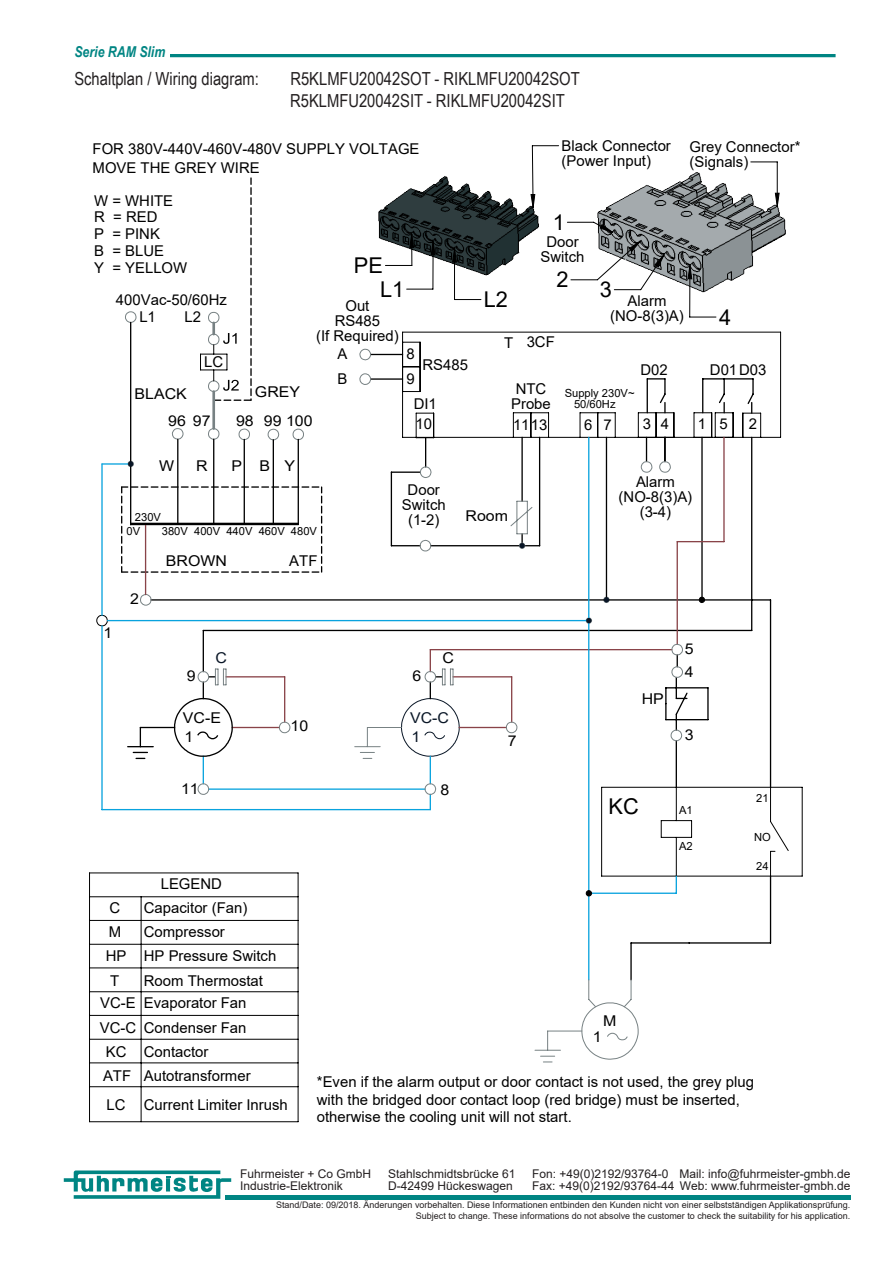
<style>
.page{position:relative;width:893px;height:1263px;background:#fff}
.page>*{position:absolute;margin:0;border:0;box-sizing:border-box;transform-origin:0 0}
.t1{font:21.75px "Arial";color:#000}
.t2{font:18px/21.3px "Arial Narrow";color:#231f20}
.t3{font:italic 700 15px "Arial Narrow";color:#008583}
.t4{font:14.85px/14.9px "Arial";color:#000}
.t5{font:14.85px "Arial";color:#000;scale:1.07 1}
.t6{font:14.85px/19px "Arial";color:#091626;scale:1.07 1}
.t7{font:12px/12px "Arial";color:#231f20}
.t8{font:11.1px/14.5px "Arial";color:#000}
.t9{font:9px/10.8px "Arial";color:#231f20;text-align:right}
</style>
<div class="page">
<hr style="left:77px;top:54px;width:759px;height:3px;background:#008583">
<hr style="left:225px;top:1195px;width:625px;height:4px;background:#008583">
<svg style="left:64px;top:1170px;width:167px;height:29px"></svg>
<div style="left:74px;top:46px;width:96px;height:19px;background:#fff"></div>
<img style="left:597px;top:161px;width:189px;height:124px">
<img style="left:378px;top:176px;width:161px;height:65px">
<svg style="left:96px;top:615px;width:12px;height:12px"></svg>
<svg style="left:402px;top:331px;width:401px;height:546px"></svg>
<svg style="left:150px;top:353px;width:622px;height:616px"></svg>
<hr style="left:677px;top:541px;width:47px;height:1px;background:#894348">
<hr style="left:723px;top:437px;width:2px;height:105px;background:#894348">
<hr style="left:107px;top:620px;width:482px;height:1px;background:#09a3de">
<hr style="left:102px;top:809px;width:328px;height:1px;background:#09a3de">
<hr style="left:101px;top:626px;width:2px;height:184px;background:#09a3de">
<hr style="left:101px;top:464px;width:2px;height:151px;background:#09a3de">
<svg style="left:173px;top:697px;width:24px;height:87px"></svg>
<svg style="left:197px;top:348px;width:487px;height:712px"></svg>
<hr style="left:140px;top:727px;width:35px;height:1px;background:#000">
<svg style="left:128px;top:727px;width:25px;height:32px"></svg>
<svg style="left:510px;top:500px;width:122px;height:563px"></svg>
<svg style="left:585px;top:596px;width:121px;height:301px"></svg>
<svg style="left:519px;top:543px;width:6px;height:5px"></svg>
<svg style="left:125px;top:311px;width:180px;height:295px"></svg>
<hr style="left:130px;top:322px;width:1px;height:203px;background:#000">
<hr style="left:298px;top:439px;width:1px;height:84px;background:#000">
<hr style="left:244px;top:439px;width:1px;height:84px;background:#000">
<hr style="left:213px;top:439px;width:1px;height:84px;background:#000">
<hr style="left:273px;top:440px;width:1px;height:83px;background:#000">
<hr style="left:177px;top:439px;width:1px;height:84px;background:#000">
<svg style="left:121px;top:486px;width:201px;height:87px"></svg>
<hr style="left:145px;top:525px;width:1px;height:69px;background:#894348">
<hr style="left:212px;top:391px;width:3px;height:38px;background:#778183">
<hr style="left:102px;top:463px;width:29px;height:2px;background:#09a3de">
<hr style="left:131px;top:523px;width:167px;height:2px;background:#000">
<svg style="left:128px;top:461px;width:5px;height:6px"></svg>
<svg style="left:200px;top:178px;width:52px;height:223px"></svg>
<hr style="left:89px;top:873px;width:1px;height:249px;background:#000">
<hr style="left:90px;top:1121px;width:208px;height:1px;background:#000">
<hr style="left:298px;top:873px;width:1px;height:249px;background:#000">
<hr style="left:90px;top:872px;width:208px;height:1px;background:#000">
<hr style="left:141px;top:897px;width:1px;height:225px;background:#000">
<hr style="left:90px;top:920px;width:208px;height:1px;background:#000">
<hr style="left:90px;top:944px;width:208px;height:1px;background:#000">
<hr style="left:90px;top:967px;width:208px;height:1px;background:#000">
<hr style="left:90px;top:991px;width:208px;height:1px;background:#000">
<hr style="left:90px;top:1015px;width:208px;height:1px;background:#000">
<hr style="left:90px;top:1039px;width:208px;height:1px;background:#000">
<hr style="left:90px;top:1062px;width:208px;height:1px;background:#000">
<hr style="left:90px;top:1086px;width:208px;height:1px;background:#000">
<hr style="left:90px;top:896px;width:208px;height:1px;background:#000">
<svg style="left:751px;top:161px;width:26px;height:1px"></svg>
<hr style="left:777px;top:162px;width:1px;height:44px;background:#000">
<svg style="left:774px;top:192px;width:6px;height:15px"></svg>
<svg style="left:384px;top:221px;width:333px;height:97px"></svg>
<svg style="left:530px;top:145px;width:29px;height:64px"></svg>
<p class="t3" style="left:74px;top:41px;width:92px">Serie RAM Slim</p>
<p class="t2" style="left:74px;top:68px;width:186px">Schaltplan / Wiring diagram:</p>
<p class="t2" style="left:290px;top:68px;width:291px">R5KLMFU20042SOT - RIKLMFU20042SOT<br>R5KLMFU20042SIT - RIKLMFU20042SIT</p>
<p class="t4" style="left:93px;top:140px;width:328px;line-height:18.6px">FOR 380V-440V-460V-480V SUPPLY VOLTAGE<br>MOVE THE GREY WIRE</p>
<p class="t4" style="left:562px;top:138px;width:111px">Black Connector (Power Input)</p>
<p class="t4" style="left:690px;top:140px;width:112px">Grey Connector* (Signals)</p>
<p class="t4" style="left:94px;top:192px;width:95px;line-height:16.8px">W = WHITE<br>R = RED<br>P = PINK<br>B = BLUE<br>Y = YELLOW</p>
<p class="t4" style="left:139px;top:291px;width:89px;line-height:17.2px;text-indent:-23px">400Vac-50/60Hz<br>L1</p>
<p class="t4" style="left:185px;top:310px;width:18px">L2</p>
<p class="t4" style="left:204px;top:354px;width:21px">LC</p>
<h1 class="t1" style="left:354px;top:250px;width:31px">PE</h1>
<h1 class="t1" style="left:380px;top:274px;width:26px">L1</h1>
<p class="t4" style="left:316px;top:299px;width:84px;text-align:center">Out<br>RS485<br>(If Required)</p>
<p class="t4" style="left:338px;top:347px;width:11px">A</p>
<p class="t4" style="left:338px;top:371px;width:11px">B</p>
<p class="t4" style="left:406px;top:347px;width:10px">8</p>
<p class="t4" style="left:406px;top:371px;width:10px">9</p>
<p class="t4" style="left:422px;top:357px;width:47px">RS485</p>
<p class="t5" style="left:135px;top:384px;width:50px">BLACK</p>
<p class="t5" style="left:255px;top:381px;width:44px">GREY</p>
<p class="t5" style="left:168px;top:411px;width:18px">96</p>
<p class="t5" style="left:236px;top:411px;width:73px">98 99 100</p>
<p class="t5" style="left:193px;top:411px;width:18px">97</p>
<p class="t5" style="left:196px;top:455px;width:12px">R</p>
<p class="t5" style="left:231px;top:455px;width:11px">P</p>
<p class="t5" style="left:159px;top:455px;width:16px">W</p>
<p class="t5" style="left:260px;top:455px;width:35px">B Y</p>
<p class="t4" style="left:414px;top:394px;width:25px;line-height:20.1px">DI1<br>10</p>
<h1 class="t1" style="left:553px;top:207px;width:14px">1</h1>
<h1 class="t1" style="left:484px;top:284px;width:26px">L2</h1>
<p class="t4" style="left:541px;top:234px;width:45px;text-align:center">Door<br>Switch</p>
<h1 class="t1" style="left:556px;top:264px;width:14px">2</h1>
<h1 class="t1" style="left:600px;top:274px;width:14px">3</h1>
<p class="t4" style="left:610px;top:293px;width:75px;text-align:center">Alarm (NO-8(3)A)</p>
<h1 class="t1" style="left:719px;top:302px;width:14px">4</h1>
<p class="t4" style="left:504px;top:334px;width:52px">T 3CF</p>
<p class="t4" style="left:511px;top:382px;width:41px;text-align:center">NTC<br>Probe</p>
<p class="t8" style="left:574px;top:388px;width:62px;line-height:11.1px;text-indent:-9px">Supply 230V~<br>50/60Hz</p>
<p class="t4" style="left:513px;top:417px;width:36px">1113</p>
<p class="t4" style="left:603px;top:417px;width:10px">7</p>
<p class="t4" style="left:640px;top:362px;width:29px">D02</p>
<p class="t4" style="left:710px;top:362px;width:58px">D01D03</p>
<p class="t4" style="left:661px;top:416px;width:10px">4</p>
<p class="t4" style="left:698px;top:416px;width:10px">1</p>
<p class="t4" style="left:749px;top:416px;width:10px">2</p>
<p class="t4" style="left:719px;top:416px;width:10px">5</p>
<p class="t4" style="left:643px;top:417px;width:10px">3</p>
<p class="t4" style="left:584px;top:417px;width:10px">6</p>
<p class="t5" style="left:104px;top:623px;width:10px">1</p>
<p class="t8" style="left:126px;top:509px;width:36px;text-indent:8px">230V<br>0V</p>
<p class="t8" style="left:162px;top:524px;width:157px">380V 400V 440V 460V 480V</p>
<p class="t4" style="left:289px;top:554px;width:30px">ATF</p>
<p class="t5" style="left:166px;top:551px;width:59px">BROWN</p>
<p class="t5" style="left:130px;top:589px;width:10px">2</p>
<p class="t4" style="left:402px;top:482px;width:45px;text-align:center">Door<br>Switch (1-2)</p>
<p class="t5" style="left:466px;top:506px;width:41px">Room</p>
<p class="t5" style="left:187px;top:666px;width:10px">9</p>
<p class="t6" style="left:216px;top:648px;width:12px">C</p>
<p class="t5" style="left:443px;top:647px;width:12px">C</p>
<p class="t5" style="left:412px;top:666px;width:10px">6</p>
<p class="t5" style="left:183px;top:707px;width:37px">VC-E</p>
<p class="t5" style="left:184px;top:726px;width:10px">1</p>
<p class="t5" style="left:181px;top:779px;width:18px">11</p>
<p class="t5" style="left:291px;top:716px;width:18px">10</p>
<p class="t6" style="left:410px;top:708px;width:38px">VC-C<br>1</p>
<p class="t5" style="left:441px;top:779px;width:10px">8</p>
<p class="t5" style="left:508px;top:730px;width:10px">7</p>
<p class="t4" style="left:161px;top:876px;width:63px">LEGEND</p>
<p class="t4" style="left:619px;top:474px;width:75px;text-align:center">Alarm (NO-8(3)A) (3-4)</p>
<p class="t5" style="left:685px;top:639px;width:10px">5</p>
<p class="t5" style="left:642px;top:688px;width:22px">HP</p>
<p class="t5" style="left:685px;top:662px;width:10px">4</p>
<p class="t5" style="left:685px;top:724px;width:10px">3</p>
<h1 class="t1" style="left:609px;top:791px;width:32px">KC</h1>
<p class="t8" style="left:679px;top:803px;width:15px">A1</p>
<p class="t8" style="left:679px;top:839px;width:15px">A2</p>
<p class="t8" style="left:756px;top:791px;width:14px">21</p>
<p class="t8" style="left:754px;top:830px;width:18px">NO</p>
<p class="t8" style="left:756px;top:858px;width:14px">24</p>
<p class="t4" style="left:110px;top:901px;width:12px">C</p>
<p class="t4" style="left:144px;top:901px;width:105px">Capacitor (Fan)</p>
<p class="t4" style="left:109px;top:924px;width:14px">M</p>
<p class="t4" style="left:106px;top:920px;width:172px;line-height:24.3px;text-indent:38px">Compressor<br>HP HP Pressure Switch<br>T</p>
<p class="t4" style="left:100px;top:969px;width:164px;line-height:22.6px;text-indent:44px">Room Thermostat<br>VC-E Evaporator Fan</p>
<p class="t4" style="left:100px;top:1016px;width:152px;line-height:23.7px">VC-C Condenser Fan<br>KC Contactor<br>ATF Autotransformer</p>
<p class="t4" style="left:106px;top:1097px;width:183px">LC Current Limiter Inrush</p>
<p class="t5" style="left:603px;top:1010px;width:14px">M</p>
<p class="t5" style="left:593px;top:1026px;width:10px">1</p>
<p class="t4" style="left:317px;top:1072px;width:439px;line-height:17.9px">*Even if the alarm output or door contact is not used, the grey plug with the bridged door contact loop (red bridge) must be inserted, otherwise the cooling unit will not start.</p>
<p class="t7" style="left:679px;top:1168px;width:172px">Mail: info@fuhrmeister-gmbh.de</p>
<p class="t9" style="left:276px;top:1199px;width:576px">Stand/Date: 09/2018. Änderungen vorbehalten. Diese Informationen entbinden den Kunden nicht von einer selbstständigen Applikationsprüfung.<br>Subject to change. These informations do not absolve the customer to check the suitability for his application.</p>
<p class="t7" style="left:240px;top:1168px;width:133px">Fuhrmeister + Co GmbH<br>Industrie-Elektronik</p>
<p class="t7" style="left:388px;top:1168px;width:129px">Stahlschmidtsbrücke 61<br>D-42499 Hückeswagen</p>
<p class="t7" style="left:532px;top:1168px;width:320px">Fon: +49(0)2192/93764-0<br>Fax: +49(0)2192/93764-44 Web: www.fuhrmeister-gmbh.de</p>
</div>
